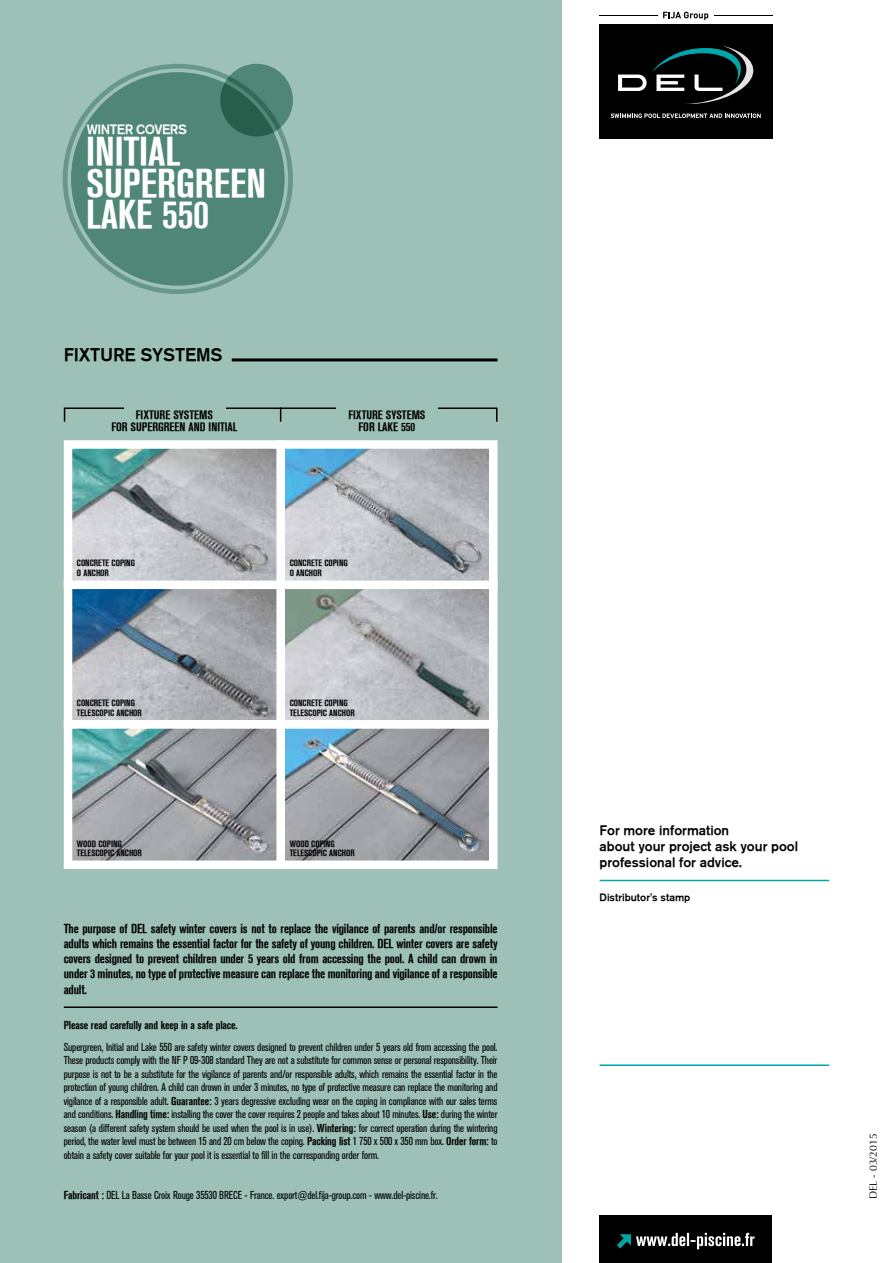
<style>
.page{position:relative;width:893px;height:1263px;background:#fff}
.page>*{position:absolute;margin:0;border:0;box-sizing:border-box;transform-origin:0 0}
.t1{font:39.3px/31.3px "Akzidenz Grotesk BE Bold Cn";color:#fff}
.t2{font:18px "Akzidenz Grotesk BE Md";letter-spacing:-.01em;color:#000}
.t3{font:13.5px/16.2px "Akzidenz Grotesk BE Md";color:#000}
.t4{font:13.35px "Akzidenz Grotesk BE Md";letter-spacing:-.035em;color:#fff}
.t5{font:12.75px/15.3px "Akzidenz Grotesk BE Bold Cn";letter-spacing:-.015em;color:#000;text-align:justify}
.t6{font:12px/12px "Akzidenz Grotesk BE Bold Cn";color:#000;text-align:center}
.t7{font:11.25px/13.5px "Akzidenz Grotesk BE Cn";letter-spacing:-.01em;color:#000;text-align:justify}
.t8{font:11.25px "Akzidenz Grotesk BE Bold Cn";letter-spacing:-.01em;color:#000}
.t9{font:10.5px "Akzidenz Grotesk BE Md";color:#000}
.t10{font:10.5px "Optima";color:#000}
.t11{font:9px/9.4px "Akzidenz Grotesk BE Bold Cn";color:#000}
.s1{font-family:"Akzidenz Grotesk BE Bold Cn"}
</style>
<div class="page">
<hr style="left:600px;top:880px;width:229px;height:1px;background:#00a6aa">
<hr style="left:600px;top:1064px;width:229px;height:2px;background:#00a6aa">
<div style="left:0;top:0;width:561px;height:1263px;background:#9dc1b6"></div>
<div style="left:600px;top:1215px;width:172px;height:48px;background:#000"></div>
<svg style="left:617px;top:1233px;width:138px;height:16px"></svg>
<hr style="left:64px;top:1006px;width:433px;height:2px;background:#000">
<hr style="left:232px;top:358px;width:265px;height:3px;background:#000">
<svg style="left:220px;top:64px;width:73px;height:72px;background:#4b8271"></svg>
<div style="left:71px;top:72px;width:214px;height:214px;background:#4f8675;border-radius:50%"></div>
<div style="left:63px;top:64px;width:230px;height:230px;border:5px solid #81b2a4;border-radius:50%"></div>
<svg style="left:63px;top:440px;width:435px;height:429px;background:#acb4ba"></svg>
<svg style="left:280px;top:407px;width:1px;height:15px"></svg>
<hr style="left:599px;top:15px;width:58px;height:1px;background:#000">
<hr style="left:714px;top:15px;width:59px;height:1px;background:#000">
<svg style="left:663px;top:12px;width:45px;height:8px"></svg>
<div style="left:599px;top:24px;width:174px;height:114px;background:#000"></div>
<svg style="left:618px;top:45px;width:136px;height:59px"></svg>
<svg style="left:611px;top:113px;width:150px;height:5px"></svg>
<p class="t4" style="left:87px;top:121px;width:101px">WINTER COVERS</p>
<h1 class="t1" style="left:86px;top:137px;width:182px">INITIAL<br>SUPERGREEN<br>LAKE 550</h1>
<h2 class="t2" style="left:64px;top:344px;width:160px">FIXTURE SYSTEMS</h2>
<p class="t6" style="left:111px;top:409px;width:127px">FIXTURE SYSTEMS<br>FOR SUPERGREEN AND INITIAL</p>
<p class="t6" style="left:348px;top:409px;width:79px">FIXTURE SYSTEMS<br>FOR LAKE 550</p>
<p class="t11" style="left:77px;top:559px;width:60px">CONCRETE COPING<br>O ANCHOR</p>
<p class="t11" style="left:290px;top:559px;width:60px">CONCRETE COPING<br>O ANCHOR</p>
<p class="t11" style="left:77px;top:698px;width:67px">CONCRETE COPING<br>TELESCOPIC ANCHOR</p>
<p class="t11" style="left:290px;top:698px;width:67px">CONCRETE COPING<br>TELESCOPIC ANCHOR</p>
<p class="t11" style="left:77px;top:839px;width:67px">WOOD COPING<br>TELESCOPIC ANCHOR</p>
<p class="t11" style="left:290px;top:839px;width:67px">WOOD COPING<br>TELESCOPIC ANCHOR</p>
<p class="t5" style="left:64px;top:920px;width:435px">The purpose of DEL safety winter covers is not to replace the vigilance of parents and/or responsible adults which remains the essential factor for the safety of young children. DEL winter covers are safety covers designed to prevent children under 5 years old from accessing the pool. A child can drown in under 3 minutes, no type of protective measure can replace the monitoring and vigilance of a responsible adult.</p>
<p class="t8" style="left:64px;top:1018px;width:175px">Please read carefully and keep in a safe place.</p>
<p class="t7" style="left:64px;top:1040px;width:435px">Supergreen, Initial and Lake 550 are safety winter covers designed to prevent children under 5 years old from accessing the pool.<br>These products comply with the NF P 09-308 standard They are not a substitute for common sense or personal responsibility. Their purpose is not to be a substitute for the vigilance of parents and/or responsible adults, which remains the essential factor in the protection of young children. A child can drown in under 3 minutes, no type of protective measure can replace the monitoring and vigilance of a responsible adult. <span class="s1">Guarantee:</span> 3 years degressive excluding wear on the coping in compliance with our sales terms and conditions. <span class="s1">Handling time:</span> installing the cover the cover requires 2 people and takes about 10 minutes. <span class="s1">Use:</span> during the winter season (a different safety system should be used when the pool is in use). <span class="s1">Wintering:</span> for correct operation during the wintering period, the water level must be between 15 and 20 cm below the coping. <span class="s1">Packing list</span> 1 750 x 500 x 350 mm box. <span class="s1">Order form:</span> to obtain a safety cover suitable for your pool it is essential to fill in the corresponding order form.</p>
<p class="t7" style="left:64px;top:1189px;width:375px"><span class="s1">Fabricant :</span> DEL La Basse Croix Rouge 35530 BRECE - France. export@del.fija-group.com - www.del-piscine.fr.</p>
<p class="t3" style="left:600px;top:822px;width:200px">For more information<br>about your project ask your pool professional for advice.</p>
<p class="t9" style="left:600px;top:891px;width:92px">Distributor's stamp</p>
<p class="t10" style="left:867px;top:1199px;width:67px;rotate:-90deg">DEL - 03/2015</p>
</div>
